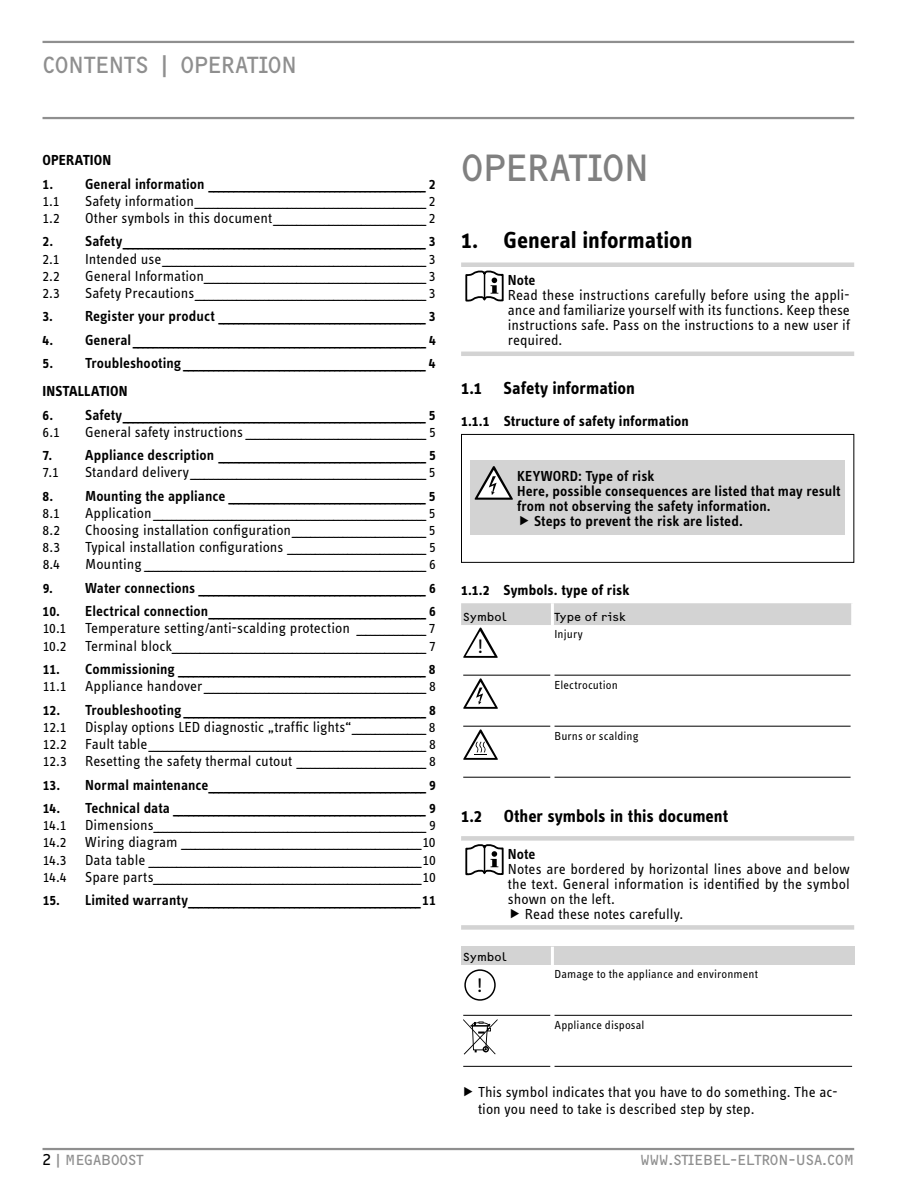
<style>
.page{position:relative;width:918px;height:1188px;background:#fff}
.page>*{position:absolute;margin:0;border:0;box-sizing:border-box;transform-origin:0 0}
.t1{font:39px "F2 FOCR Bczyk Com";letter-spacing:-.02em;color:#808080}
.t2{font:700 24px "STE Info Text";letter-spacing:-.005em;color:#000}
.t3{font:24px "F2 FOCR Bczyk Com";letter-spacing:-.015em;color:#8f8f8f}
.t4{font:20.4px "STE Info Text";color:#000}
.t5{font:20.25px "STE Info Text";color:#000}
.t6{font:700 18px "STE Info Text";color:#000}
.t7{font:15px/17.1px "STE Info Text";color:#000;text-align:justify}
.t8{font:600 15px "STE Info Text";letter-spacing:.005em;color:#000}
.t9{font:700 15px "STE Info Text";letter-spacing:.01em;color:#000}
.t10{font:15px "F2 FOCR Bczyk Com";color:#8f8f8f}
.t11{font:12px "STE Info Text";letter-spacing:.01em;color:#000}
.t12{font:12px "F2 FOCR Bczyk Com";letter-spacing:.02em;color:#000}
.s1{color:#000}
</style>
<div class="page">
<hr style="left:43px;top:1148px;width:811px;height:2px;background:#8f8f8f">
<hr style="left:43px;top:41px;width:811px;height:2px;background:#8f8f8f">
<hr style="left:43px;top:117px;width:811px;height:2px;background:#8f8f8f">
<div style="left:461px;top:262px;width:393px;height:5px;background:#d3d3d3"></div>
<hr style="left:461px;top:352px;width:393px;height:4px;background:#d3d3d3">
<svg style="left:465px;top:270px;width:39px;height:32px"></svg>
<div style="left:470px;top:460px;width:375px;height:74px;background:#d3d3d3"></div>
<svg style="left:475px;top:466px;width:38px;height:34px"></svg>
<div style="left:461px;top:434px;width:393px;height:129px;border:1px solid #000"></div>
<hr style="left:463px;top:675px;width:87px;height:1px;background:#000">
<svg style="left:461px;top:603px;width:391px;height:55px"></svg>
<hr style="left:555px;top:675px;width:296px;height:1px;background:#000">
<hr style="left:463px;top:726px;width:87px;height:1px;background:#000">
<svg style="left:463px;top:678px;width:35px;height:31px"></svg>
<hr style="left:555px;top:726px;width:296px;height:1px;background:#000">
<hr style="left:463px;top:777px;width:87px;height:1px;background:#000">
<svg style="left:463px;top:729px;width:35px;height:31px"></svg>
<hr style="left:555px;top:777px;width:296px;height:1px;background:#000">
<div style="left:461px;top:836px;width:393px;height:5px;background:#d3d3d3"></div>
<div style="left:461px;top:925px;width:393px;height:5px;background:#d3d3d3"></div>
<svg style="left:465px;top:844px;width:39px;height:32px"></svg>
<div style="left:461px;top:947px;width:393px;height:18px;background:#d3d3d3"></div>
<hr style="left:551px;top:947px;width:3px;height:18px;background:#fff">
<hr style="left:463px;top:1015px;width:87px;height:1px;background:#000">
<div style="left:464px;top:969px;width:32px;height:32px;border:1px solid #000;border-radius:50%"></div>
<hr style="left:555px;top:1015px;width:297px;height:1px;background:#000">
<hr style="left:463px;top:1066px;width:87px;height:1px;background:#000">
<svg style="left:463px;top:1019px;width:35px;height:36px"></svg>
<hr style="left:555px;top:1066px;width:297px;height:1px;background:#000">
<h2 class="t3" style="left:43px;top:56px;width:256px">CONTENTS | OPERATION</h2>
<p class="t9" style="left:43px;top:154px;width:70px">OPERATION</p>
<p class="t8" style="left:43px;top:178px;width:395px">1. General information ___________________________________________ 2</p>
<p class="t7" style="left:43px;top:194px;width:19px">1.1</p>
<p class="t7" style="left:85px;top:194px;width:352px">Safety information __________________________________________________ 2</p>
<p class="t7" style="left:43px;top:211px;width:19px">1.2</p>
<p class="t7" style="left:85px;top:211px;width:352px">Other symbols in this document _________________________________ 2</p>
<p class="t8" style="left:43px;top:236px;width:395px">2. Safety ____________________________________________________________ 3</p>
<p class="t7" style="left:43px;top:252px;width:19px">2.1</p>
<p class="t7" style="left:85px;top:252px;width:352px">Intended use _________________________________________________________ 3</p>
<p class="t7" style="left:43px;top:269px;width:19px">2.2</p>
<p class="t7" style="left:85px;top:269px;width:352px">General Information________________________________________________ 3</p>
<p class="t7" style="left:43px;top:286px;width:19px">2.3</p>
<p class="t7" style="left:85px;top:286px;width:352px">Safety Precautions __________________________________________________ 3</p>
<p class="t8" style="left:43px;top:311px;width:395px">3. Register your product _________________________________________ 3</p>
<p class="t8" style="left:43px;top:334px;width:395px">4. General __________________________________________________________ 4</p>
<p class="t8" style="left:43px;top:358px;width:395px">5. Troubleshooting ________________________________________________ 4</p>
<p class="t9" style="left:43px;top:385px;width:86px">INSTALLATION</p>
<p class="t8" style="left:43px;top:409px;width:395px">6. Safety ____________________________________________________________ 5</p>
<p class="t7" style="left:43px;top:425px;width:19px">6.1</p>
<p class="t7" style="left:85px;top:425px;width:352px">General safety instructions _______________________________________ 5</p>
<p class="t8" style="left:43px;top:450px;width:395px">7. Appliance description _________________________________________ 5</p>
<p class="t7" style="left:43px;top:465px;width:18px">7.1</p>
<p class="t7" style="left:85px;top:465px;width:352px">Standard delivery ___________________________________________________ 5</p>
<p class="t8" style="left:43px;top:490px;width:395px">8. Mounting the appliance _______________________________________ 5</p>
<p class="t7" style="left:43px;top:506px;width:19px">8.1</p>
<p class="t7" style="left:85px;top:506px;width:352px">Application ___________________________________________________________ 5</p>
<p class="t7" style="left:43px;top:523px;width:19px">8.2</p>
<p class="t7" style="left:85px;top:523px;width:352px">Choosing installation configuration _____________________________ 5</p>
<p class="t7" style="left:43px;top:540px;width:19px">8.3</p>
<p class="t7" style="left:85px;top:540px;width:352px">Typical installation configurations ______________________________ 5</p>
<p class="t7" style="left:43px;top:557px;width:19px">8.4</p>
<p class="t7" style="left:85px;top:557px;width:352px">Mounting _____________________________________________________________ 6</p>
<p class="t8" style="left:43px;top:582px;width:395px">9. Water connections _____________________________________________ 6</p>
<p class="t8" style="left:43px;top:606px;width:395px">10. Electrical connection ___________________________________________ 6</p>
<p class="t7" style="left:43px;top:621px;width:25px">10.1</p>
<p class="t7" style="left:43px;top:621px;width:395px;text-align:right">Temperature setting/anti-scalding protection _______________ 7<br>10.2 Terminal block _______________________________________________________ 7</p>
<p class="t8" style="left:43px;top:663px;width:395px">11. Commissioning _________________________________________________ 8</p>
<p class="t7" style="left:43px;top:679px;width:395px">11.1 Appliance handover ________________________________________________ 8</p>
<p class="t8" style="left:43px;top:704px;width:395px">12. Troubleshooting ________________________________________________ 8</p>
<p class="t7" style="left:43px;top:720px;width:395px">12.1 Display options LED diagnostic „traffic lights“ ________________ 8<br>12.2 Fault table ____________________________________________________________ 8<br>12.3 Resetting the safety thermal cutout ____________________________ 8</p>
<p class="t8" style="left:43px;top:779px;width:395px">13. Normal maintenance ___________________________________________ 9</p>
<p class="t8" style="left:43px;top:802px;width:395px">14. Technical data __________________________________________________ 9</p>
<p class="t7" style="left:43px;top:818px;width:395px">14.1 Dimensions ___________________________________________________________ 9<br>14.2 Wiring diagram ____________________________________________________10<br>14.3 Data table ___________________________________________________________10<br>14.4 Spare parts__________________________________________________________10</p>
<p class="t8" style="left:43px;top:894px;width:395px">15. Limited warranty ______________________________________________11</p>
<h1 class="t1" style="left:461px;top:153px;width:190px">OPERATION</h1>
<h2 class="t2" style="left:461px;top:231px;width:233px">1. General information</h2>
<p class="t8" style="left:508px;top:275px;width:29px">Note</p>
<p class="t7" style="left:508px;top:289px;width:344px;line-height:15px">Read these instructions carefully before using the appli&shy;ance and familiarize yourself with its functions. Keep these instructions safe. Pass on the instructions to a new user if required.</p>
<p class="t6" style="left:461px;top:381px;width:175px">1.1 Safety information</p>
<p class="t9" style="left:461px;top:415px;width:229px">1.1.1 Structure of safety information</p>
<p class="t8" style="left:517px;top:470px;width:139px">KEYWORD: Type of risk</p>
<p class="t8" style="left:517px;top:485px;width:325px">Here, possible consequences are listed that may result</p>
<p class="t8" style="left:517px;top:500px;width:255px">from not observing the safety information.</p>
<p class="t8" style="left:534px;top:515px;width:210px">Steps to prevent the risk are listed.</p>
<p class="t9" style="left:461px;top:584px;width:170px">1.1.2 Symbols. type of risk</p>
<p class="t12" style="left:463px;top:612px;width:45px">Symbol</p>
<p class="t12" style="left:554px;top:612px;width:73px">Type of risk</p>
<h3 class="t5" style="left:478px;top:639px;width:7px">!</h3>
<p class="t11" style="left:555px;top:629px;width:30px">Injury</p>
<p class="t11" style="left:555px;top:680px;width:65px">Electrocution</p>
<p class="t11" style="left:555px;top:731px;width:86px">Burns or scalding</p>
<p class="t6" style="left:461px;top:809px;width:268px">1.2 Other symbols in this document</p>
<p class="t8" style="left:508px;top:848px;width:29px">Note</p>
<p class="t7" style="left:508px;top:862px;width:343px">Notes are bordered by horizontal lines above and below</p>
<p class="t7" style="left:508px;top:877px;width:343px">the text. General information is identified by the symbol</p>
<p class="t7" style="left:508px;top:892px;width:109px">shown on the left.</p>
<p class="t7" style="left:525px;top:907px;width:160px">Read these notes carefully.</p>
<p class="t12" style="left:463px;top:952px;width:45px">Symbol</p>
<h3 class="t4" style="left:477px;top:977px;width:8px">!</h3>
<p class="t11" style="left:555px;top:969px;width:205px">Damage to the appliance and environment</p>
<p class="t11" style="left:555px;top:1020px;width:92px">Appliance disposal</p>
<p class="t7" style="left:478px;top:1085px;width:361px">This symbol indicates that you have to do something. The ac&shy;tion you need to take is described step by step.</p>
<p class="t10" style="left:43px;top:1154px;width:102px"><span class="s1">2</span> | MEGABOOST</p>
<p class="t10" style="left:641px;top:1154px;width:215px">WWW.STIEBEL-ELTRON-USA.COM</p>
</div>
